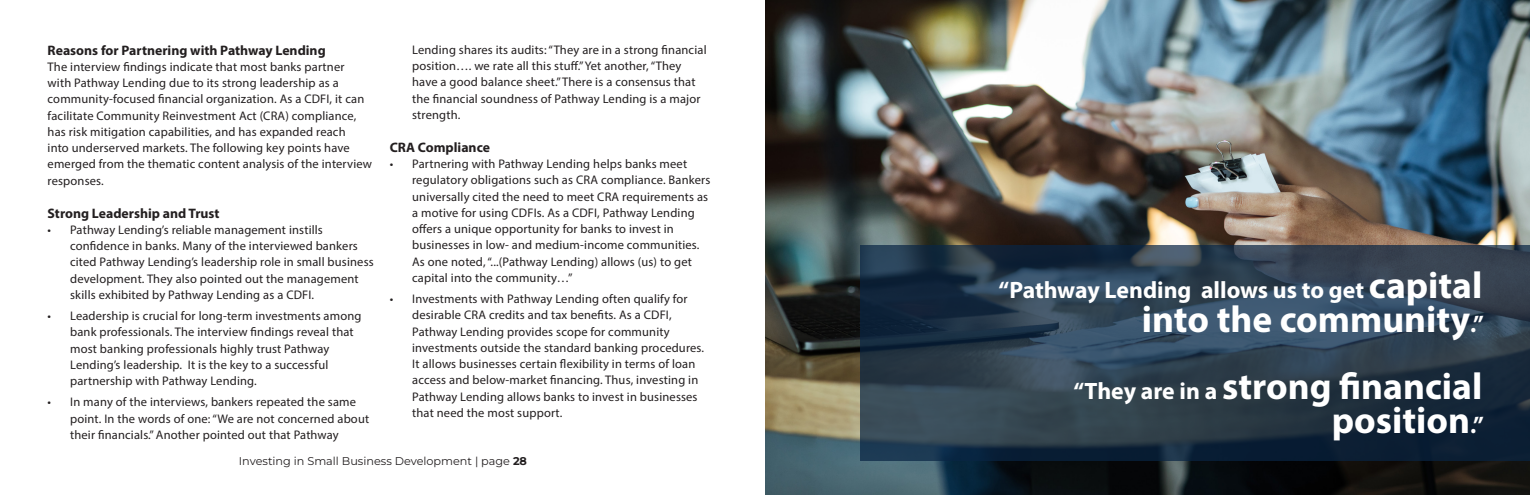
<style>
.page{position:relative;width:1530px;height:495px;background:#fff}
.page>*{position:absolute;margin:0;border:0;box-sizing:border-box;transform-origin:0 0}
.t1{font:700 37.5px/33.8px "Myriad Pro";color:#fff;text-align:right}
.t2{font:700 23.75px "Myriad Pro";color:#fff}
.Table_Header{font:700 13.75px "Myriad Pro";color:#231f20}
.Body{font:12.5px/16.2px "Myriad Pro";letter-spacing:.015em;color:#231f20}
.t3{font:100 11.25px "Montserrat";color:#231f20}
.s1{font-size:37.5px}
.s2{font-size:23.75px}
</style>
<div class="page">
<img style="left:765px;top:0;width:765px;height:495px">
<svg style="left:860px;top:245px;width:670px;height:216px;background:#293c4d"></svg>
<p class="Table_Header" style="left:48px;top:41px;width:280px">Reasons for Partnering with Pathway Lending</p>
<p class="Body" style="left:48px;top:58px;width:326px">The interview findings indicate that most banks partner<br>with Pathway Lending due to its strong leadership as a community-focused financial organization. As a CDFI, it can facilitate Community Reinvestment Act (CRA) compliance, has risk mitigation capabilities, and has expanded reach<br>into underserved markets. The following key points have emerged from the thematic content analysis of the interview responses.</p>
<p class="Table_Header" style="left:48px;top:204px;width:173px">Strong Leadership and Trust</p>
<p class="Body" style="left:70px;top:221px;width:305px;text-indent:-22px">• Pathway Lending’s reliable management instills confidence in banks. Many of the interviewed bankers cited Pathway Lending’s leadership role in small business development. They also pointed out the management skills exhibited by Pathway Lending as a CDFI.</p>
<p class="Body" style="left:70px;top:308px;width:293px;text-indent:-22px">• Leadership is crucial for long-term investments among bank professionals. The interview findings reveal that most banking professionals highly trust Pathway Lending’s leadership. It is the key to a successful partnership with Pathway Lending.</p>
<p class="Body" style="left:70px;top:394px;width:301px;text-indent:-22px">• In many of the interviews, bankers repeated the same point. In the words of one: “We are not concerned about their financials.” Another pointed out that Pathway</p>
<p class="Body" style="left:412px;top:41px;width:296px">Lending shares its audits: “They are in a strong financial position…. we rate all this stuff.” Yet another, “They have a good balance sheet.” There is a consensus that the financial soundness of Pathway Lending is a major strength.</p>
<p class="Table_Header" style="left:390px;top:138px;width:102px">CRA Compliance</p>
<p class="Body" style="left:412px;top:156px;width:300px;text-indent:-22px">• Partnering with Pathway Lending helps banks meet regulatory obligations such as CRA compliance. Bankers universally cited the need to meet CRA requirements as a motive for using CDFIs. As a CDFI, Pathway Lending offers a unique opportunity for banks to invest in businesses in low- and medium-income communities.<br>As one noted, “...(Pathway Lending) allows (us) to get capital into the community…”</p>
<p class="Body" style="left:412px;top:291px;width:293px;text-indent:-22px">• Investments with Pathway Lending often qualify for desirable CRA credits and tax benefits. As a CDFI, Pathway Lending provides scope for community investments outside the standard banking procedures.<br>It allows businesses certain flexibility in terms of loan access and below-market financing. Thus, investing in Pathway Lending allows banks to invest in businesses that need the most support.</p>
<p class="t3" style="left:239px;top:454px;width:290px">Investing in Small Business Development | page 28</p>
<p class="t2" style="left:999px;top:275px;width:485px">“Pathway Lending allows us to get <span class="s1">capital</span></p>
<p class="t1" style="left:1142px;top:301px;width:344px">into the community<span class="s2">.”</span></p>
<p class="t1" style="left:1073px;top:369px;width:412px"><span class="s2">“They are in a</span> strong financial position<span class="s2">.”</span></p>
</div>
